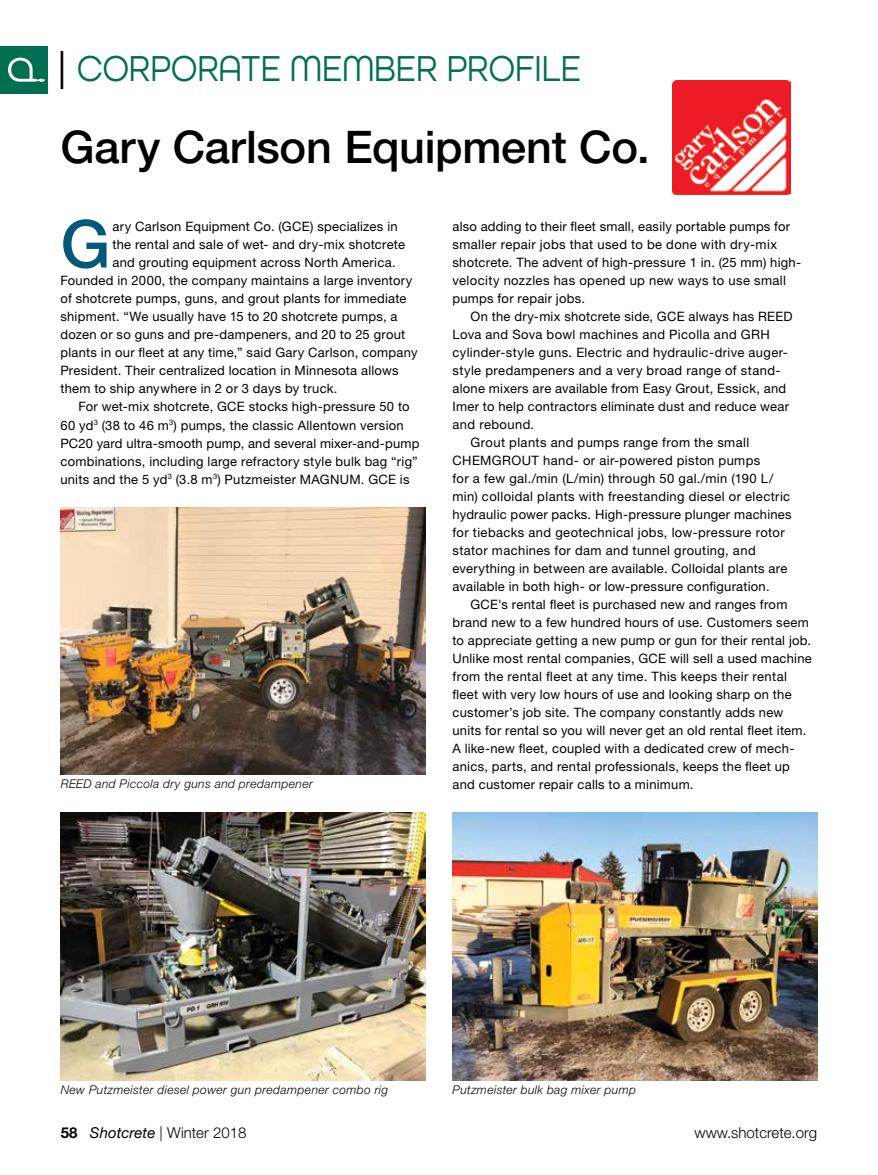
<style>
.page{position:relative;width:878px;height:1175px;background:#fff}
.page>*{position:absolute;margin:0;border:0;box-sizing:border-box;transform-origin:0 0}
.t1{font:500 66px "Helvetica Neue LT Std";color:#005978}
.t2{font:500 45px "Helvetica Neue LT Std";letter-spacing:-.005em;color:#000}
.t3{font:38.1px "All Round Gothic";color:#006f51;scale:.9 1}
.t4{font:300 15px "Helvetica Neue LT Std";color:#000}
.t5{font:12.9px/18px "Helvetica Neue LT Std";letter-spacing:.02em;color:#000}
.t6{font:italic 300 12px "Helvetica Neue LT Std";letter-spacing:.035em;color:#000}
.s1{font-weight:500;color:#000}
.s2{font-weight:700}
.s3{font-weight:400;font-style:italic}
</style>
<div class="page">
<div style="left:0;top:46px;width:48px;height:48px;background:#006f51"></div>
<svg style="left:8px;top:58px;width:36px;height:24px"></svg>
<img style="left:672px;top:81px;width:118px;height:114px">
<img style="left:61px;top:507px;width:364px;height:267px">
<img style="left:61px;top:812px;width:364px;height:268px">
<img style="left:452px;top:812px;width:365px;height:268px">
<h3 class="t3" style="left:56px;top:46px;width:585px"><span class="s1">|</span> CORPORATE MEMBER PROFILE</h3>
<h2 class="t2" style="left:60px;top:120px;width:590px">Gary Carlson Equipment Co.</h2>
<h1 class="t1" style="left:60px;top:205px;width:52px">G</h1>
<p class="t5" style="left:112px;top:218px;width:287px">ary Carlson Equipment Co. (GCE) specializes in</p>
<p class="t5" style="left:112px;top:236px;width:294px">the rental and sale of wet- and dry-mix shotcrete</p>
<p class="t5" style="left:112px;top:254px;width:285px">and grouting equipment across North America.</p>
<p class="t5" style="left:60px;top:272px;width:353px">Founded in 2000, the company maintains a large inventory</p>
<p class="t5" style="left:60px;top:290px;width:347px">of shotcrete pumps, guns, and grout plants for immediate</p>
<p class="t5" style="left:60px;top:308px;width:339px">shipment. “We usually have 15 to 20 shotcrete pumps, a</p>
<p class="t5" style="left:60px;top:326px;width:346px">dozen or so guns and pre-dampeners, and 20 to 25 grout</p>
<p class="t5" style="left:60px;top:344px;width:359px">plants in our fleet at any time,” said Gary Carlson, company</p>
<p class="t5" style="left:60px;top:362px;width:340px">President. Their centralized location in Minnesota allows</p>
<p class="t5" style="left:60px;top:380px;width:279px">them to ship anywhere in 2 or 3 days by truck.</p>
<p class="t5" style="left:78px;top:398px;width:333px">For wet-mix shotcrete, GCE stocks high-pressure 50 to</p>
<p class="t5" style="left:60px;top:416px;width:345px">60 yd<sup>3</sup> (38 to 46 m<sup>3</sup>) pumps, the classic Allentown version</p>
<p class="t5" style="left:60px;top:434px;width:360px">PC20 yard ultra-smooth pump, and several mixer-and-pump</p>
<p class="t5" style="left:60px;top:452px;width:359px">combinations, including large refractory style bulk bag “rig”</p>
<p class="t5" style="left:60px;top:470px;width:350px">units and the 5 yd<sup>3</sup> (3.8 m<sup>3</sup>) Putzmeister MAGNUM. GCE is</p>
<p class="t5" style="left:452px;top:218px;width:350px">also adding to their fleet small, easily portable pumps for smaller repair jobs that used to be done with dry-mix shotcrete. The advent of high-pressure 1 in. (25 mm) high&shy;velocity nozzles has opened up new ways to use small pumps for repair jobs.</p>
<p class="t5" style="left:470px;top:307px;width:323px">On the dry-mix shotcrete side, GCE always has REED</p>
<p class="t5" style="left:452px;top:325px;width:319px">Lova and Sova bowl machines and Picolla and GRH</p>
<p class="t5" style="left:452px;top:343px;width:337px">cylinder-style guns. Electric and hydraulic-drive auger-</p>
<p class="t5" style="left:452px;top:361px;width:329px">style predampeners and a very broad range of stand-</p>
<p class="t5" style="left:452px;top:379px;width:335px">alone mixers are available from Easy Grout, Essick, and</p>
<p class="t5" style="left:452px;top:397px;width:338px">Imer to help contractors eliminate dust and reduce wear</p>
<p class="t5" style="left:452px;top:415px;width:83px">and rebound.</p>
<p class="t5" style="left:470px;top:433px;width:280px">Grout plants and pumps range from the small</p>
<p class="t5" style="left:452px;top:451px;width:309px">CHEMGROUT hand- or air-powered piston pumps</p>
<p class="t5" style="left:452px;top:469px;width:322px">for a few gal./min (L/min) through 50 gal./min (190 L/</p>
<p class="t5" style="left:452px;top:487px;width:339px">min) colloidal plants with freestanding diesel or electric</p>
<p class="t5" style="left:452px;top:505px;width:341px">hydraulic power packs. High-pressure plunger machines</p>
<p class="t5" style="left:452px;top:523px;width:333px">for tiebacks and geotechnical jobs, low-pressure rotor</p>
<p class="t5" style="left:452px;top:541px;width:305px">stator machines for dam and tunnel grouting, and</p>
<p class="t5" style="left:452px;top:559px;width:336px">everything in between are available. Colloidal plants are</p>
<p class="t5" style="left:452px;top:577px;width:318px">available in both high- or low-pressure configuration.</p>
<p class="t5" style="left:470px;top:595px;width:318px">GCE's rental fleet is purchased new and ranges from</p>
<p class="t5" style="left:452px;top:613px;width:358px">brand new to a few hundred hours of use. Customers seem</p>
<p class="t5" style="left:452px;top:631px;width:360px">to appreciate getting a new pump or gun for their rental job.</p>
<p class="t5" style="left:452px;top:649px;width:361px">Unlike most rental companies, GCE will sell a used machine</p>
<p class="t5" style="left:452px;top:667px;width:336px">from the rental fleet at any time. This keeps their rental</p>
<p class="t5" style="left:452px;top:685px;width:340px">fleet with very low hours of use and looking sharp on the</p>
<p class="t5" style="left:452px;top:703px;width:332px">customer’s job site. The company constantly adds new</p>
<p class="t5" style="left:452px;top:721px;width:355px">units for rental so you will never get an old rental fleet item.</p>
<p class="t5" style="left:452px;top:739px;width:342px">A like-new fleet, coupled with a dedicated crew of mech-</p>
<p class="t5" style="left:452px;top:757px;width:339px">anics, parts, and rental professionals, keeps the fleet up</p>
<p class="t6" style="left:61px;top:776px;width:253px">REED and Piccola dry guns and predampener</p>
<p class="t5" style="left:452px;top:775px;width:242px">and customer repair calls to a minimum.</p>
<p class="t6" style="left:61px;top:1082px;width:329px">New Putzmeister diesel power gun predampener combo rig</p>
<p class="t6" style="left:452px;top:1082px;width:185px">Putzmeister bulk bag mixer pump</p>
<p class="t4" style="left:61px;top:1123px;width:187px"><span class="s2">58</span> <span class="s3">Shotcrete</span> | Winter 2018</p>
<p class="t4" style="left:694px;top:1123px;width:124px">www.shotcrete.org</p>
</div>
